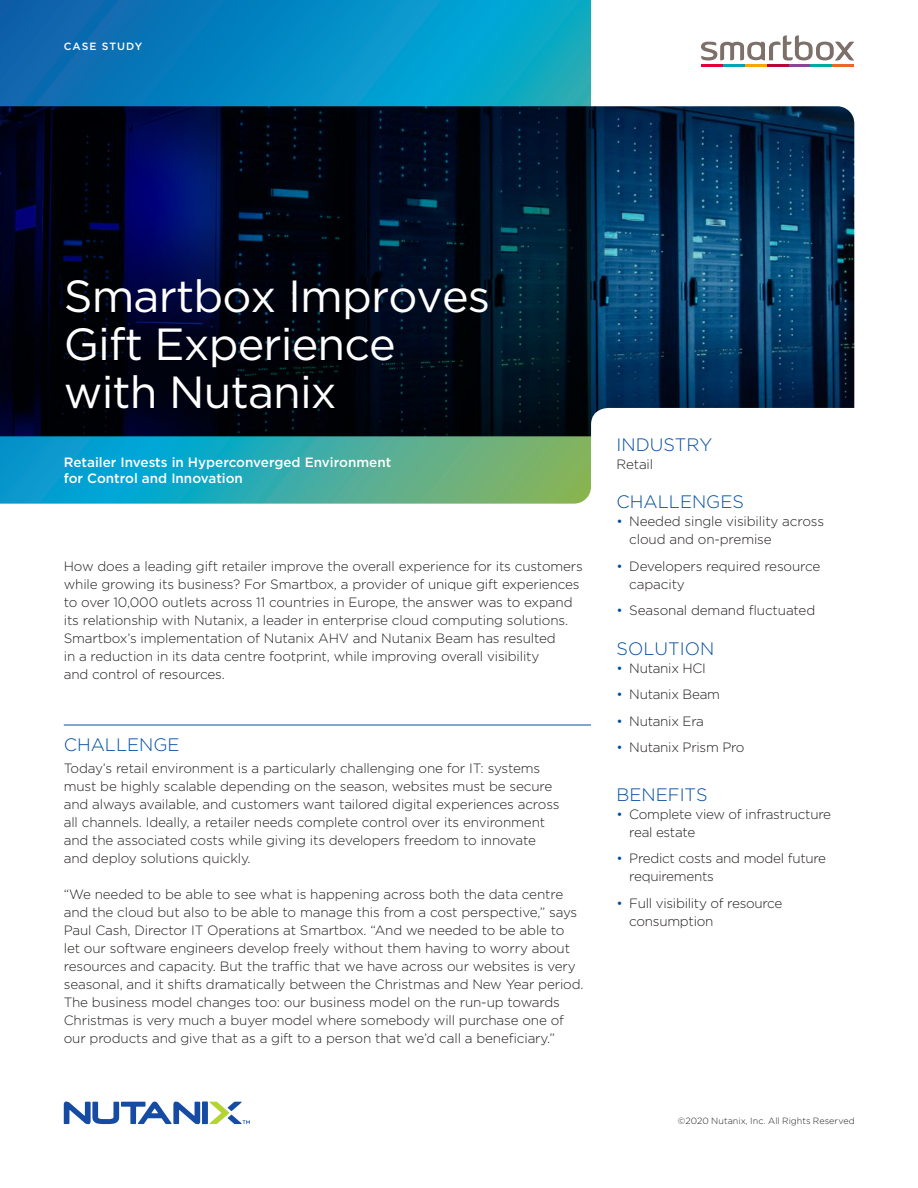
<style>
.page{position:relative;width:918px;height:1188px;background:#fff}
.page>*{position:absolute;margin:0;border:0;box-sizing:border-box;transform-origin:0 0}
.t1{font:45px/48px "Gotham";letter-spacing:-.02em;color:#fff}
.t2{font:300 18px "Gotham";color:#034ea2}
.t3{font:300 13.5px/18px "Gotham";letter-spacing:-.01em;color:#241f1f}
.t4{font:500 13.5px/16.2px "Gotham";color:#fff}
.t5{font:500 10.5px "Gotham";letter-spacing:.1em;color:#fff}
.t6{font:300 9px "Gotham";letter-spacing:.005em;color:#241f1f}
.s1{color:#034ea2}
</style>
<div class="page">
<svg style="left:210px;top:1102px;width:40px;height:22px"></svg>
<div style="left:202px;top:1102px;width:6px;height:22px;background:#154ba3"></div>
<svg style="left:64px;top:1102px;width:136px;height:22px"></svg>
<svg style="left:0;top:0;width:591px;height:504px;background:#1b96b6"></svg>
<svg style="left:0;top:106px;width:854px;height:330px;background:#02162f"></svg>
<svg style="left:591px;top:408px;width:263px;height:28px"></svg>
<hr style="left:64px;top:725px;width:527px;height:1px;background:#034ea2">
<svg style="left:701px;top:35px;width:153px;height:26px"></svg>
<hr style="left:701px;top:64px;width:22px;height:3px;background:#e4003a">
<hr style="left:723px;top:64px;width:22px;height:3px;background:#00a4b7">
<hr style="left:745px;top:64px;width:22px;height:3px;background:#f7a600">
<hr style="left:767px;top:64px;width:22px;height:3px;background:#b70738">
<hr style="left:789px;top:64px;width:21px;height:3px;background:#814997">
<hr style="left:810px;top:64px;width:22px;height:3px;background:#00aba0">
<hr style="left:832px;top:64px;width:22px;height:3px;background:#ec6725">
<p class="t5" style="left:64px;top:39px;width:80px">CASE STUDY</p>
<h1 class="t1" style="left:64px;top:271px;width:428px">Smartbox Improves<br>Gift Experience with Nutanix</h1>
<p class="t4" style="left:64px;top:454px;width:329px">Retailer Invests in Hyperconverged Environment for Control and Innovation</p>
<p class="t3" style="left:64px;top:557px;width:521px">How does a leading gift retailer improve the overall experience for its customers while growing its business? For Smartbox, a provider of unique gift experiences to over 10,000 outlets across 11 countries in Europe, the answer was to expand its relationship with Nutanix, a leader in enterprise cloud computing solutions.<br>Smartbox’s implementation of Nutanix AHV and Nutanix Beam has resulted<br>in a reduction in its data centre footprint, while improving overall visibility<br>and control of resources.</p>
<h2 class="t2" style="left:64px;top:733px;width:117px">CHALLENGE</h2>
<p class="t3" style="left:64px;top:759px;width:497px">Today’s retail environment is a particularly challenging one for IT: systems must be highly scalable depending on the season, websites must be secure and always available, and customers want tailored digital experiences across all channels. Ideally, a retailer needs complete control over its environment and the associated costs while giving its developers freedom to innovate and deploy solutions quickly.</p>
<p class="t3" style="left:64px;top:885px;width:521px">“We needed to be able to see what is happening across both the data centre and the cloud but also to be able to manage this from a cost perspective,” says Paul Cash, Director IT Operations at Smartbox. “And we needed to be able to let our software engineers develop freely without them having to worry about resources and capacity. But the traffic that we have across our websites is very seasonal, and it shifts dramatically between the Christmas and New Year period.<br>The business model changes too: our business model on the run-up towards Christmas is very much a buyer model where somebody will purchase one of our products and give that as a gift to a person that we’d call a beneficiary.”</p>
<h2 class="t2" style="left:617px;top:433px;width:97px">INDUSTRY</h2>
<p class="t3" style="left:617px;top:455px;width:38px">Retail</p>
<h2 class="t2" style="left:617px;top:491px;width:129px">CHALLENGES</h2>
<p class="t3" style="left:629px;top:512px;width:196px;text-indent:-13px"><span class="s1">•</span> Needed single visibility across cloud and on-premise</p>
<p class="t3" style="left:629px;top:557px;width:193px;text-indent:-13px"><span class="s1">•</span> Developers required resource capacity</p>
<p class="t3" style="left:617px;top:601px;width:200px"><span class="s1">•</span> Seasonal demand fluctuated</p>
<h2 class="t2" style="left:617px;top:637px;width:99px">SOLUTION</h2>
<p class="t3" style="left:617px;top:659px;width:91px"><span class="s1">•</span> Nutanix HCI</p>
<p class="t3" style="left:617px;top:685px;width:105px"><span class="s1">•</span> Nutanix Beam</p>
<p class="t3" style="left:617px;top:712px;width:89px"><span class="s1">•</span> Nutanix Era</p>
<p class="t3" style="left:617px;top:738px;width:130px"><span class="s1">•</span> Nutanix Prism Pro</p>
<h2 class="t2" style="left:617px;top:783px;width:93px">BENEFITS</h2>
<p class="t3" style="left:629px;top:804px;width:203px;text-indent:-13px"><span class="s1">•</span> Complete view of infrastructure real estate</p>
<p class="t3" style="left:629px;top:849px;width:198px;text-indent:-13px"><span class="s1">•</span> Predict costs and model future requirements</p>
<p class="t3" style="left:629px;top:893px;width:155px;text-indent:-13px"><span class="s1">•</span> Full visibility of resource consumption</p>
<p class="t6" style="left:678px;top:1115px;width:179px">©2020 Nutanix, Inc. All Rights Reserved</p>
</div>
